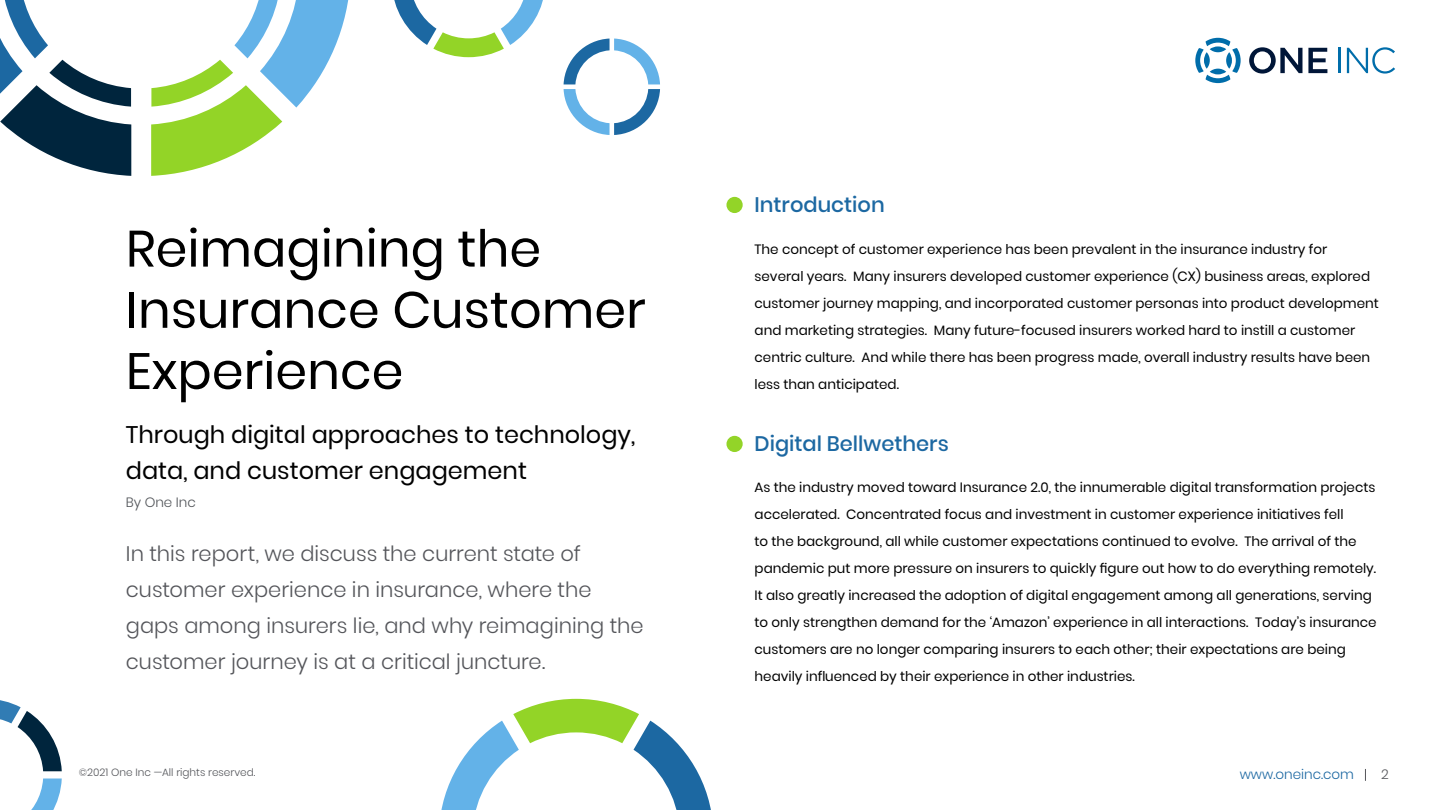
<style>
.page{position:relative;width:1440px;height:810px;background:#fff}
.page>*{position:absolute;margin:0;border:0;box-sizing:border-box;transform-origin:0 0}
.Page_Title{font:51px/61.2px "Poppins";color:#000}
.Page_SubTitle{font:24px/36px "Poppins";color:#000}
.Body_Copy{font:300 21px/36px "Poppins";color:#54555a}
.Body_Copy-2{font:500 21px "Poppins";color:#1c68a2}
.Section_Headers{font:500 21px "Poppins";color:#1c68a2}
.Body_Copy-3{font:13.5px/27px "Poppins";color:#000}
.t1{font:300 13.5px "Poppins";color:#1c68a2}
.Body{font:300 13.5px "Poppins";color:#53565a}
.t2{font:300 13.5px "Poppins";color:#54555a}
.t3{font:300 10.5px "Poppins";color:#54555a}
</style>
<div class="page">
<svg style="left:563px;top:39px;width:97px;height:96px"></svg>
<svg style="left:0;top:0;width:131px;height:176px"></svg>
<svg style="left:151px;top:0;width:198px;height:176px"></svg>
<svg style="left:441px;top:699px;width:270px;height:111px"></svg>
<svg style="left:31px;top:779px;width:31px;height:31px"></svg>
<svg style="left:0;top:700px;width:62px;height:71px"></svg>
<svg style="left:394px;top:0;width:149px;height:57px"></svg>
<svg style="left:1365px;top:769px;width:1px;height:12px"></svg>
<svg style="left:1195px;top:38px;width:45px;height:45px"></svg>
<svg style="left:1204px;top:52px;width:5px;height:17px"></svg>
<svg style="left:1249px;top:47px;width:53px;height:27px"></svg>
<svg style="left:1308px;top:48px;width:19px;height:25px"></svg>
<hr style="left:1338px;top:48px;width:2px;height:25px;background:#006daa">
<svg style="left:1347px;top:47px;width:48px;height:27px"></svg>
<div style="left:726px;top:197px;width:17px;height:16px;background:#93d428;border-radius:50%"></div>
<div style="left:726px;top:436px;width:17px;height:16px;background:#93d428;border-radius:50%"></div>
<p class="Page_Title" style="left:126px;top:218px;width:521px">Reimagining the<br>Insurance Customer<br>Experience</p>
<p class="Page_SubTitle" style="left:126px;top:417px;width:511px">Through digital approaches to technology, data, and customer engagement</p>
<p class="Body" style="left:126px;top:494px;width:72px">By One Inc</p>
<p class="Body_Copy" style="left:126px;top:536px;width:519px">In this report, we discuss the current state of customer experience in insurance, where the gaps among insurers lie, and why reimagining the customer journey is at a critical juncture.</p>
<p class="Section_Headers" style="left:754px;top:193px;width:132px">Introduction</p>
<p class="Body_Copy-3" style="left:754px;top:236px;width:626px">The concept of customer experience has been prevalent in the insurance industry for several years. Many insurers developed customer experience (CX) business areas, explored customer journey mapping, and incorporated customer personas into product development and marketing strategies. Many future-focused insurers worked hard to instill a customer centric culture. And while there has been progress made, overall industry results have been less than anticipated.</p>
<p class="Body_Copy-2" style="left:754px;top:432px;width:196px">Digital Bellwethers</p>
<p class="Body_Copy-3" style="left:754px;top:474px;width:623px">As the industry moved toward Insurance 2.0, the innumerable digital transformation projects accelerated. Concentrated focus and investment in customer experience initiatives fell<br>to the background, all while customer expectations continued to evolve. The arrival of the pandemic put more pressure on insurers to quickly figure out how to do everything remotely.<br>It also greatly increased the adoption of digital engagement among all generations, serving to only strengthen demand for the ‘Amazon’ experience in all interactions. Today’s insurance customers are no longer comparing insurers to each other; their expectations are being heavily influenced by their experience in other industries.</p>
<p class="t3" style="left:79px;top:766px;width:178px">©2021 One Inc —All rights reserved.</p>
<p class="t1" style="left:1240px;top:767px;width:116px">www.oneinc.com</p>
<p class="t2" style="left:1381px;top:767px;width:9px">2</p>
</div>
